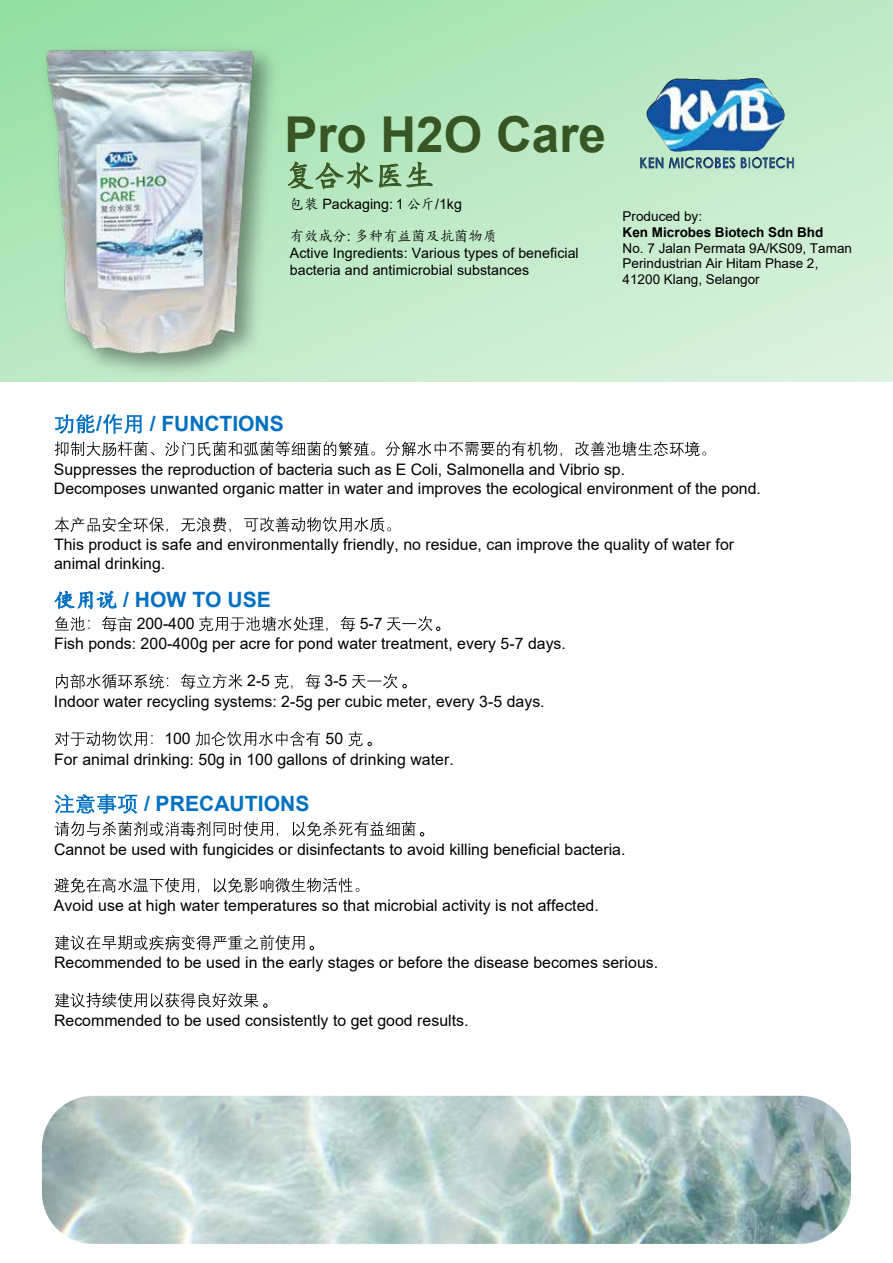
<style>
.page{position:relative;width:893px;height:1263px;background:#fff}
.page>*{position:absolute;margin:0;border:0;box-sizing:border-box;transform-origin:0 0}
.t1{font:700 49.5px "Arial";color:#385623}
.t2{font:30px "Kai Ti";color:#385623}
.t3{font:700 21px "Arial";color:#0070c0}
.t4{font:15.9px/19px "Arial";color:#000}
.t5{font:14.25px/17.1px "Arial";letter-spacing:.005em;color:#000}
.t6{font:14.25px "Kai Ti";color:#000}
.t7{font:13.5px/15.5px "Arial";color:#000}
.t8{font:700 13.5px "Arial";color:#000}
.s1{font-family:"Kai Ti"}
.s2{font-family:"Arial"}
.s3{font-family:"Kai Ti";font-weight:400}
</style>
<div class="page">
<svg style="left:0;top:0;width:893px;height:382px;background:#bee9c6"></svg>
<svg style="left:55px;top:414px;width:40px;height:20px"></svg>
<svg style="left:103px;top:414px;width:39px;height:20px"></svg>
<svg style="left:55px;top:441px;width:651px;height:15px"></svg>
<svg style="left:54px;top:517px;width:337px;height:15px"></svg>
<svg style="left:54px;top:591px;width:63px;height:19px"></svg>
<svg style="left:55px;top:616px;width:77px;height:15px"></svg>
<svg style="left:199px;top:616px;width:156px;height:15px"></svg>
<svg style="left:56px;top:674px;width:186px;height:15px"></svg>
<svg style="left:274px;top:674px;width:46px;height:15px"></svg>
<svg style="left:55px;top:731px;width:98px;height:15px"></svg>
<svg style="left:196px;top:731px;width:124px;height:15px"></svg>
<svg style="left:55px;top:794px;width:82px;height:20px"></svg>
<svg style="left:55px;top:878px;width:305px;height:15px"></svg>
<img style="left:620px;top:54px;width:194px;height:137px">
<svg style="left:387px;top:616px;width:53px;height:15px"></svg>
<svg style="left:352px;top:674px;width:55px;height:14px"></svg>
<svg style="left:348px;top:731px;width:24px;height:15px"></svg>
<svg style="left:55px;top:821px;width:369px;height:15px"></svg>
<svg style="left:55px;top:935px;width:259px;height:15px"></svg>
<svg style="left:55px;top:992px;width:212px;height:16px"></svg>
<svg style="left:289px;top:161px;width:144px;height:29px;background:#9ac79e"></svg>
<img style="left:34px;top:37px;width:255px;height:345px">
<img style="left:44px;top:46px;width:211px;height:308px">
<img style="left:42px;top:1096px;width:809px;height:148px">
<h1 class="t1" style="left:284px;top:106px;width:323px">Pro H2O Care</h1>
<h2 class="t2" style="left:284px;top:161px;width:151px">复合水医生</h2>
<p class="t5" style="left:290px;top:197px;width:174px"><span class="s1">包装</span> Packaging: 1 <span class="s1">公斤</span>/1kg</p>
<p class="t6" style="left:290px;top:229px;width:209px">有效成分<span class="s2">:</span> 多种有益菌及抗菌物质</p>
<p class="t5" style="left:290px;top:246px;width:290px">Active Ingredients: Various types of beneficial bacteria and antimicrobial substances</p>
<p class="t7" style="left:623px;top:210px;width:81px">Produced by:</p>
<p class="t8" style="left:623px;top:225px;width:202px">Ken Microbes Biotech Sdn Bhd</p>
<p class="t7" style="left:623px;top:241px;width:231px">No. 7 Jalan Permata 9A/KS09, Taman<br>Perindustrian Air Hitam Phase 2,<br>41200 Klang, Selangor</p>
<h3 class="t3" style="left:96px;top:411px;width:7px">/</h3>
<h3 class="t3" style="left:150px;top:411px;width:135px">/ FUNCTIONS</h3>
<p class="t4" style="left:54px;top:461px;width:708px">Suppresses the reproduction of bacteria such as E Coli, Salmonella and Vibrio sp.<br>Decomposes unwanted organic matter in water and improves the ecological environment of the pond.</p>
<p class="t4" style="left:54px;top:537px;width:682px">This product is safe and environmentally friendly, no residue, can improve the quality of water for animal drinking.</p>
<h3 class="t3" style="left:54px;top:588px;width:218px"><span class="s3">使用说</span> / HOW TO USE</h3>
<p class="t4" style="left:137px;top:615px;width:59px">200-400</p>
<p class="t4" style="left:54px;top:614px;width:513px;line-height:20.7px;text-indent:306px">5-7<br>Fish ponds: 200-400g per acre for pond water treatment, every 5-7 days.</p>
<p class="t4" style="left:247px;top:673px;width:24px">2-5</p>
<p class="t4" style="left:54px;top:672px;width:492px;line-height:20.9px;text-indent:271px">3-5<br>Indoor water recycling systems: 2-5g per cubic meter, every 3-5 days.</p>
<p class="t4" style="left:164px;top:730px;width:28px">100</p>
<p class="t4" style="left:54px;top:729px;width:401px;line-height:20.9px;text-indent:272px">50<br>For animal drinking: 50g in 100 gallons of drinking water.</p>
<h3 class="t3" style="left:144px;top:791px;width:167px">/ PRECAUTIONS</h3>
<p class="t4" style="left:54px;top:841px;width:573px">Cannot be used with fungicides or disinfectants to avoid killing beneficial bacteria.</p>
<p class="t4" style="left:54px;top:897px;width:546px">Avoid use at high water temperatures so that microbial activity is not affected.</p>
<p class="t4" style="left:54px;top:955px;width:606px">Recommended to be used in the early stages or before the disease becomes serious.</p>
<p class="t4" style="left:54px;top:1012px;width:416px">Recommended to be used consistently to get good results.</p>
</div>
